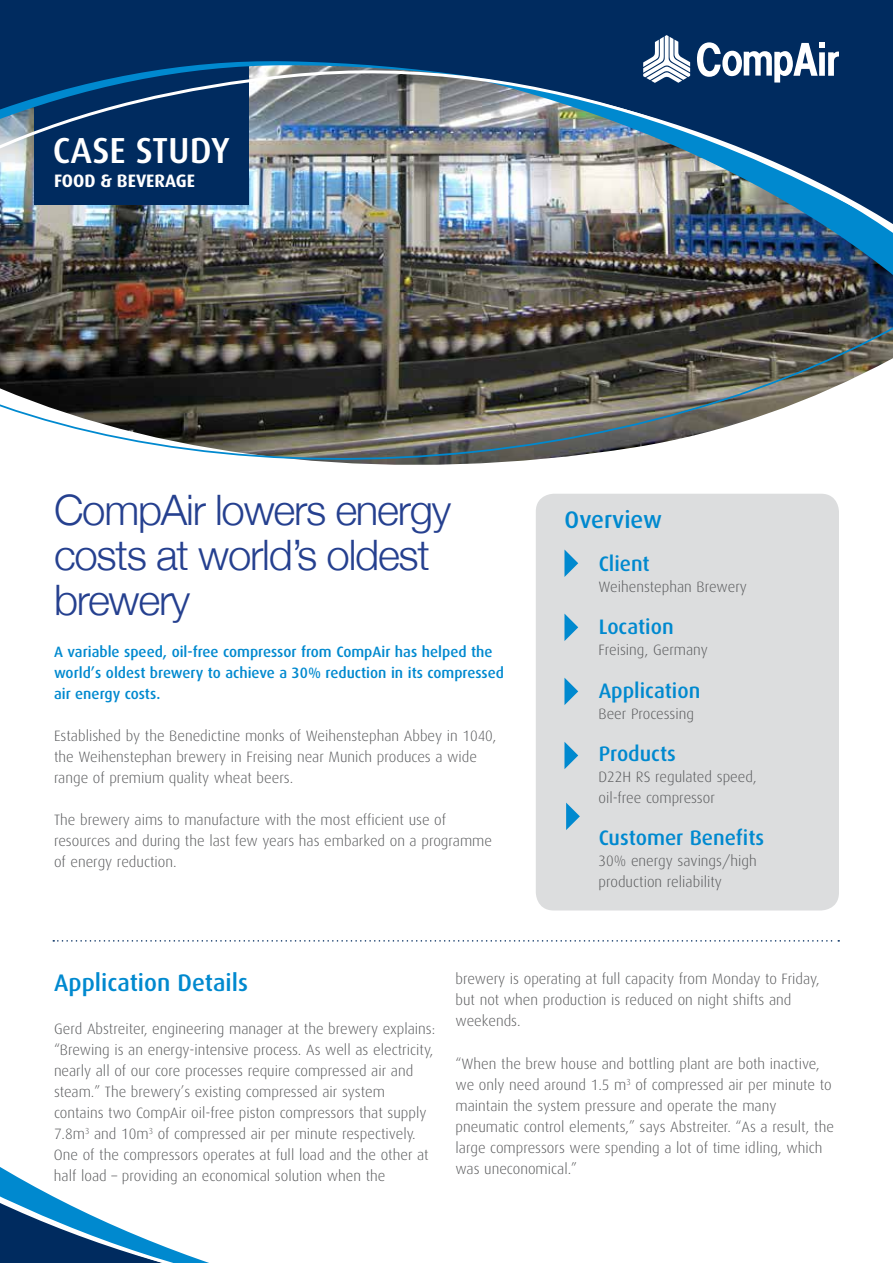
<style>
.page{position:relative;width:893px;height:1263px;background:#fff}
.page>*{position:absolute;margin:0;border:0;box-sizing:border-box;transform-origin:0 0}
.t1{font:300 42px/45px "Helvetica Neue";letter-spacing:-.03em;color:#25408f}
.t2{font:500 36.15px "Dax";color:#fff}
.t3{font:500 24px "Dax";color:#0089cf}
.t4{font:500 21px "Dax";color:#0089cf}
.t5{font:700 18px "Dax";color:#fff}
.t6{font:300 15px/21px "Dax";color:#58595b}
.t7{font:500 15px/21px "Dax";color:#0089cf}
</style>
<div class="page">
<img style="left:0;top:289px;width:893px;height:207px">
<img style="left:0;top:263px;width:893px;height:26px">
<img style="left:0;top:0;width:893px;height:263px">
<svg style="left:697px;top:42px;width:142px;height:41px"></svg>
<svg style="left:643px;top:35px;width:47px;height:48px"></svg>
<svg style="left:0;top:1167px;width:209px;height:96px"></svg>
<div style="left:536px;top:494px;width:303px;height:416px;background:#dcddde;border-radius:18px"></div>
<svg style="left:564px;top:549px;width:14px;height:28px"></svg>
<svg style="left:564px;top:614px;width:14px;height:27px"></svg>
<svg style="left:564px;top:678px;width:14px;height:27px"></svg>
<svg style="left:564px;top:742px;width:14px;height:27px"></svg>
<svg style="left:566px;top:803px;width:14px;height:27px"></svg>
<svg style="left:53px;top:940px;width:786px;height:1px"></svg>
<h2 class="t2" style="left:53px;top:130px;width:178px">CASE STUDY</h2>
<p class="t5" style="left:54px;top:171px;width:143px">FOOD &amp; BEVERAGE</p>
<h1 class="t1" style="left:54px;top:485px;width:399px">CompAir lowers energy costs at world’s oldest brewery</h1>
<p class="t7" style="left:54px;top:641px;width:452px">A variable speed, oil-free compressor from CompAir has helped the world’s oldest brewery to achieve a 30% reduction in its compressed air energy costs.</p>
<p class="t6" style="left:54px;top:725px;width:444px">Established by the Benedictine monks of Weihenstephan Abbey in 1040, the Weihenstephan brewery in Freising near Munich produces a wide range of premium quality wheat beers.</p>
<p class="t6" style="left:54px;top:810px;width:440px">The brewery aims to manufacture with the most efficient use of resources and during the last few years has embarked on a programme of energy reduction.</p>
<h3 class="t3" style="left:565px;top:506px;width:99px">Overview</h3>
<h3 class="t4" style="left:599px;top:552px;width:53px">Client</h3>
<p class="t6" style="left:598px;top:577px;width:150px">Weihenstephan Brewery</p>
<h3 class="t4" style="left:599px;top:615px;width:77px">Location</h3>
<p class="t6" style="left:598px;top:640px;width:111px">Freising, Germany</p>
<h3 class="t4" style="left:599px;top:679px;width:103px">Application</h3>
<p class="t6" style="left:598px;top:703px;width:97px">Beer Processing</p>
<h3 class="t4" style="left:599px;top:742px;width:79px">Products</h3>
<p class="t6" style="left:598px;top:766px;width:160px">D22H RS regulated speed, oil-free compressor</p>
<h3 class="t4" style="left:599px;top:826px;width:167px">Customer Benefits</h3>
<p class="t6" style="left:598px;top:851px;width:160px">30% energy savings/high production reliability</p>
<h3 class="t3" style="left:54px;top:969px;width:195px">Application Details</h3>
<p class="t6" style="left:54px;top:1018px;width:383px">Gerd Abstreiter, engineering manager at the brewery explains: “Brewing is an energy-intensive process. As well as electricity, nearly all of our core processes require compressed air and steam.” The brewery’s existing compressed air system contains two CompAir oil-free piston compressors that supply 7.8m<sup>3</sup> and 10m<sup>3</sup> of compressed air per minute respectively.<br>One of the compressors operates at full load and the other at half load – providing an economical solution when the</p>
<p class="t6" style="left:455px;top:969px;width:366px">brewery is operating at full capacity from Monday to Friday, but not when production is reduced on night shifts and weekends.</p>
<p class="t6" style="left:455px;top:1053px;width:380px">“When the brew house and bottling plant are both inactive, we only need around 1.5 m<sup>3</sup> of compressed air per minute to maintain the system pressure and operate the many pneumatic control elements,” says Abstreiter. “As a result, the large compressors were spending a lot of time idling, which was uneconomical.”</p>
</div>
